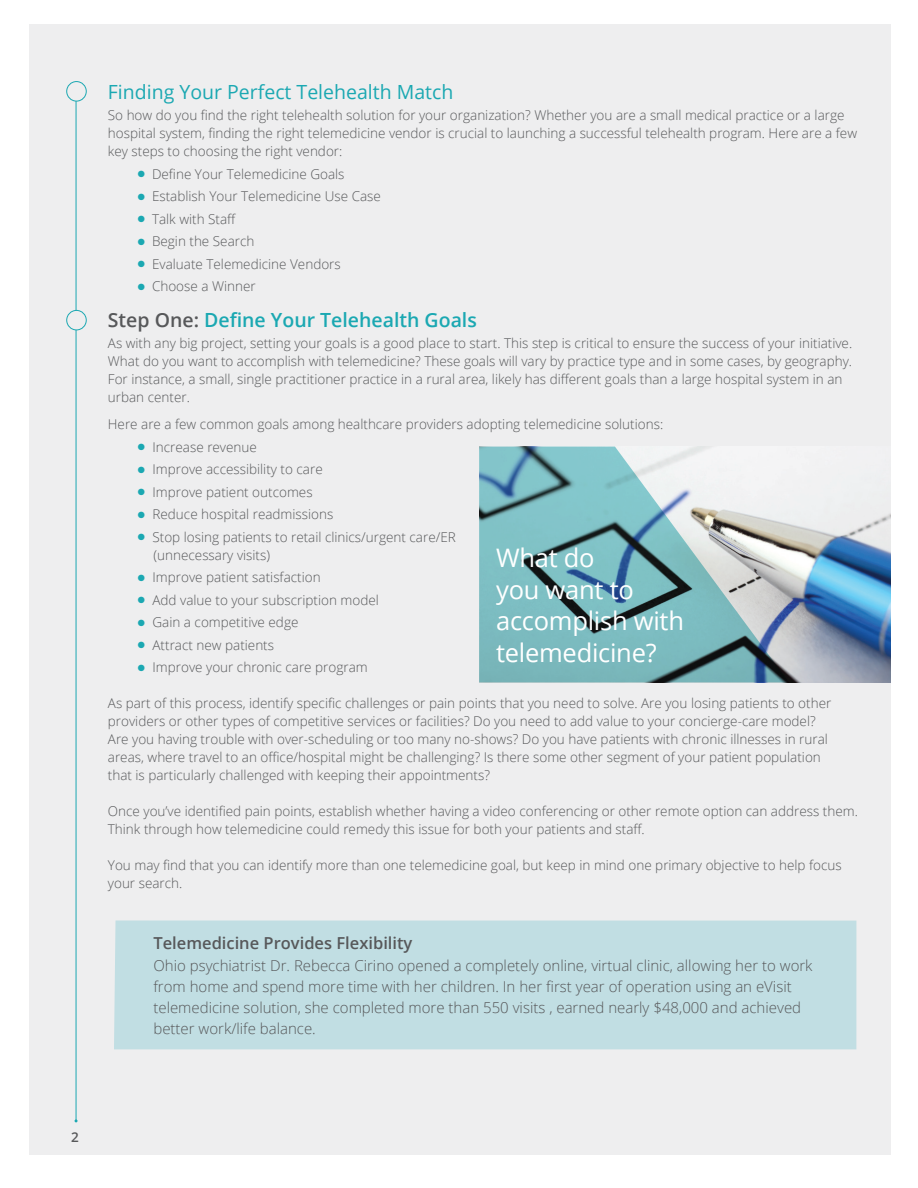
<style>
.page{position:relative;width:918px;height:1188px;background:#fff}
.page>*{position:absolute;margin:0;border:0;box-sizing:border-box;transform-origin:0 0}
.t1{font:25.5px/31.5px "Open Sans";letter-spacing:-.01em;color:#fff}
.t2{font:19.5px "Open Sans";color:#1ba8b2}
.t3{font:600 19.5px "Open Sans";color:#1ba8b2}
.t4{font:600 16.5px "Open Sans";color:#57585a}
.t5{font:300 15px/21px "Open Sans";color:#57585a}
.t6{font:300 13.5px/18px "Open Sans";color:#57585a}
.t7{font:600 13.5px "Open Sans";color:#57585a}
.s1{color:#1ba8b2}
.s2{color:#57585a}
</style>
<div class="page">
<div style="left:29px;top:24px;width:862px;height:1131px;background:#eeeeef"></div>
<hr style="left:76px;top:95px;width:1px;height:1026px;background:#1ba8b2">
<div style="left:67px;top:82px;width:19px;height:19px;background:#eeeeef;border-radius:50%"></div>
<div style="left:66px;top:81px;width:21px;height:21px;border:1px solid #1ba8b2;border-radius:50%"></div>
<div style="left:67px;top:310px;width:19px;height:20px;background:#eeeeef;border-radius:50%"></div>
<div style="left:66px;top:310px;width:21px;height:20px;border:1px solid #1ba8b2;border-radius:50%"></div>
<div style="left:114px;top:921px;width:742px;height:128px;background:#c1dee3"></div>
<img style="left:789px;top:513px;width:102px;height:169px">
<svg style="left:479px;top:447px;width:310px;height:235px;fill:#7fc0c4"></svg>
<p class="t2" style="left:108px;top:79px;width:347px">Finding Your Perfect Telehealth Match</p>
<p class="t6" style="left:108px;top:106px;width:751px">So how do you find the right telehealth solution for your organization? Whether you are a small medical practice or a large hospital system, finding the right telemedicine vendor is crucial to launching a successful telehealth program. Here are a few key steps to choosing the right vendor:</p>
<p class="t6" style="left:138px;top:164px;width:208px"><span class="s1">●</span> Define Your Telemedicine Goals</p>
<p class="t6" style="left:138px;top:187px;width:245px"><span class="s1">●</span> Establish Your Telemedicine Use Case</p>
<p class="t6" style="left:138px;top:209px;width:100px"><span class="s1">●</span> Talk with Staff</p>
<p class="t6" style="left:138px;top:232px;width:118px"><span class="s1">●</span> Begin the Search</p>
<p class="t6" style="left:138px;top:254px;width:204px"><span class="s1">●</span> Evaluate Telemedicine Vendors</p>
<p class="t6" style="left:138px;top:277px;width:119px"><span class="s1">●</span> Choose a Winner</p>
<p class="t3" style="left:108px;top:307px;width:371px"><span class="s2">Step One:</span> Define Your Telehealth Goals</p>
<p class="t6" style="left:108px;top:334px;width:746px">As with any big project, setting your goals is a good place to start. This step is critical to ensure the success of your initiative.</p>
<p class="t6" style="left:108px;top:352px;width:746px">What do you want to accomplish with telemedicine? These goals will vary by practice type and in some cases, by geography.<br>For instance, a small, single practitioner practice in a rural area, likely has different goals than a large hospital system in an urban center.</p>
<p class="t6" style="left:108px;top:415px;width:557px">Here are a few common goals among healthcare providers adopting telemedicine solutions:</p>
<p class="t6" style="left:138px;top:437px;width:121px"><span class="s1">●</span> Increase revenue</p>
<p class="t6" style="left:138px;top:460px;width:186px"><span class="s1">●</span> Improve accessibility to care</p>
<p class="t6" style="left:138px;top:482px;width:176px"><span class="s1">●</span> Improve patient outcomes</p>
<p class="t6" style="left:138px;top:505px;width:197px"><span class="s1">●</span> Reduce hospital readmissions</p>
<p class="t6" style="left:154px;top:527px;width:304px;text-indent:-16px"><span class="s1">●</span> Stop losing patients to retail clinics/urgent care/ER (unnecessary visits)</p>
<p class="t6" style="left:138px;top:568px;width:184px"><span class="s1">●</span> Improve patient satisfaction</p>
<p class="t6" style="left:138px;top:590px;width:242px"><span class="s1">●</span> Add value to your subscription model</p>
<p class="t6" style="left:138px;top:613px;width:162px"><span class="s1">●</span> Gain a competitive edge</p>
<p class="t6" style="left:138px;top:635px;width:138px"><span class="s1">●</span> Attract new patients</p>
<p class="t6" style="left:138px;top:658px;width:231px"><span class="s1">●</span> Improve your chronic care program</p>
<p class="t6" style="left:108px;top:694px;width:725px">As part of this process, identify specific challenges or pain points that you need to solve. Are you losing patients to other providers or other types of competitive services or facilities? Do you need to add value to your concierge-care model?</p>
<p class="t6" style="left:108px;top:730px;width:722px">Are you having trouble with over-scheduling or too many no-shows? Do you have patients with chronic illnesses in rural areas, where travel to an office/hospital might be challenging? Is there some other segment of your patient population</p>
<p class="t6" style="left:108px;top:766px;width:384px">that is particularly challenged with keeping their appointments?</p>
<p class="t6" style="left:108px;top:802px;width:752px">Once you’ve identified pain points, establish whether having a video conferencing or other remote option can address them.<br>Think through how telemedicine could remedy this issue for both your patients and staff.</p>
<p class="t6" style="left:108px;top:856px;width:735px">You may find that you can identify more than one telemedicine goal, but keep in mind one primary objective to help focus your search.</p>
<p class="t1" style="left:496px;top:542px;width:189px">What do<br>you want to accomplish with telemedicine?</p>
<p class="t4" style="left:153px;top:931px;width:261px">Telemedicine Provides Flexibility</p>
<p class="t5" style="left:153px;top:955px;width:661px">Ohio psychiatrist Dr. Rebecca Cirino opened a completely online, virtual clinic, allowing her to work from home and spend more time with her children. In her first year of operation using an eVisit telemedicine solution, she completed more than 550 visits , earned nearly $48,000 and achieved better work/life balance.</p>
<p class="t7" style="left:71px;top:1128px;width:9px">2</p>
</div>
